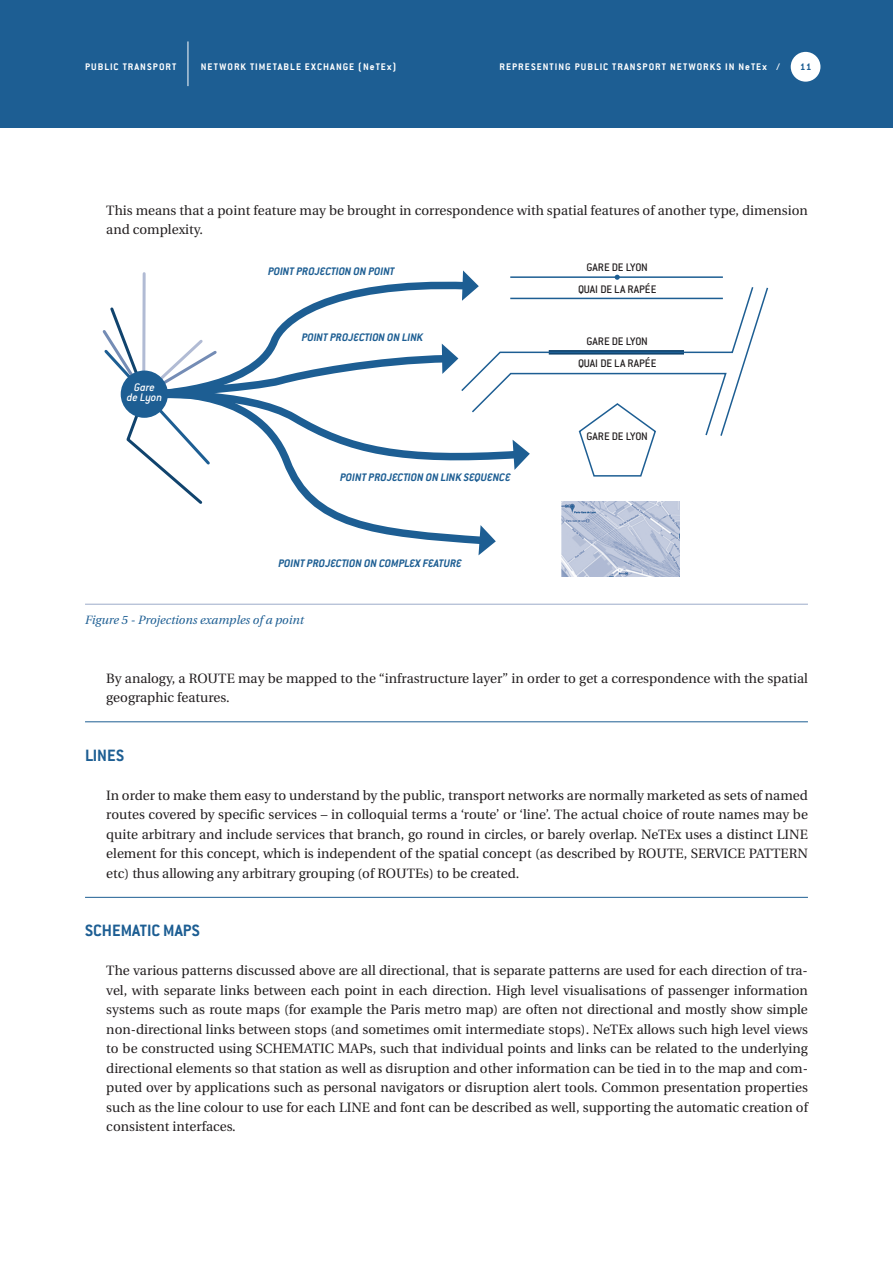
<style>
.page{position:relative;width:893px;height:1263px;background:#fff}
.page>*{position:absolute;margin:0;border:0;box-sizing:border-box;transform-origin:0 0}
.t1{font:700 18px "Conduit ITC";color:#1d5e93}
.t2{font:13.5px/19.5px "Utopia";color:#231f20}
.t3{font:italic 700 12px "Conduit ITC";color:#1d5e93}
.t4{font:500 12px/21.9px "Conduit ITC";letter-spacing:-.01em;color:#231f20;text-align:center}
.t5{font:italic 12px "Utopia";color:#1d5e93}
.t6{font:italic 500 12px/9.8px "Conduit ITC";letter-spacing:-.015em;color:#fff;text-align:center}
.t7{font:700 10.5px "Conduit ITC";letter-spacing:.1em;color:#fff}
.t8{font:700 10.5px "Conduit ITC";color:#1d5e93}
</style>
<div class="page">
<div style="left:0;top:0;width:893px;height:128px;background:#1d5e93"></div>
<div style="left:791px;top:52px;width:29px;height:30px;background:#fff;border-radius:50%"></div>
<hr style="left:188px;top:41px;width:1px;height:45px;background:#fff">
<hr style="left:85px;top:897px;width:723px;height:1px;background:#1d5e93">
<hr style="left:85px;top:721px;width:723px;height:1px;background:#1d5e93">
<hr style="left:85px;top:604px;width:723px;height:1px;background:#9cabca">
<svg style="left:315px;top:507px;width:163px;height:37px"></svg>
<svg style="left:478px;top:525px;width:18px;height:30px"></svg>
<svg style="left:102px;top:270px;width:667px;height:237px"></svg>
<img style="left:562px;top:502px;width:117px;height:75px">
<div style="left:121px;top:371px;width:47px;height:47px;background:#1d5e93;border-radius:50%"></div>
<p class="t7" style="left:85px;top:60px;width:93px">PUBLIC TRANSPORT</p>
<p class="t7" style="left:201px;top:60px;width:197px">NETWORK TIMETABLE EXCHANGE (NeTEx)</p>
<p class="t7" style="left:499px;top:60px;width:282px">REPRESENTING PUBLIC TRANSPORT NETWORKS IN NeTEx /</p>
<p class="t8" style="left:800px;top:60px;width:13px">11</p>
<p class="t2" style="left:106px;top:200px;width:703px">This means that a point feature may be brought in correspondence with spatial features of another type, dimension and complexity.</p>
<p class="t3" style="left:268px;top:264px;width:128px">POINT PROJECTION ON POINT</p>
<p class="t6" style="left:127px;top:382px;width:37px">Gare<br>de Lyon</p>
<p class="t3" style="left:302px;top:330px;width:123px">POINT PROJECTION ON LINK</p>
<p class="t3" style="left:340px;top:470px;width:172px">POINT PROJECTION ON LINK SEQUENCE</p>
<p class="t3" style="left:279px;top:556px;width:185px">POINT PROJECTION ON COMPLEX FEATURE</p>
<p class="t5" style="left:85px;top:613px;width:221px">Figure 5 - Projections examples of a point</p>
<p class="t4" style="left:578px;top:256px;width:80px">GARE DE LYON<br>QUAI DE LA RAPÉE</p>
<p class="t4" style="left:578px;top:330px;width:80px">GARE DE LYON<br>QUAI DE LA RAPÉE</p>
<p class="t4" style="left:586px;top:425px;width:63px">GARE DE LYON</p>
<p class="t2" style="left:106px;top:668px;width:703px">By analogy, a ROUTE may be mapped to the “infrastructure layer” in order to get a correspondence with the spatial geographic features.</p>
<h1 class="t1" style="left:85px;top:744px;width:40px">LINES</h1>
<p class="t2" style="left:106px;top:785px;width:703px;text-align:justify">In order to make them easy to understand by the public, transport networks are normally marketed as sets of named routes covered by specific services – in colloquial terms a ‘route’ or ‘line’. The actual choice of route names may be quite arbitrary and include services that branch, go round in circles, or barely overlap. NeTEx uses a distinct LINE element for this concept, which is independent of the spatial concept (as described by ROUTE, SERVICE PATTERN etc) thus allowing any arbitrary grouping (of ROUTEs) to be created.</p>
<h1 class="t1" style="left:85px;top:920px;width:116px">SCHEMATIC MAPS</h1>
<p class="t2" style="left:106px;top:961px;width:703px;text-align:justify">The various patterns discussed above are all directional, that is separate patterns are used for each direction of tra&shy;vel, with separate links between each point in each direction. High level visualisations of passenger information systems such as route maps (for example the Paris metro map) are often not directional and mostly show simple non-directional links between stops (and sometimes omit intermediate stops). NeTEx allows such high level views to be constructed using SCHEMATIC MAPs, such that individual points and links can be related to the underlying directional elements so that station as well as disruption and other information can be tied in to the map and com&shy;puted over by applications such as personal navigators or disruption alert tools. Common presentation properties such as the line colour to use for each LINE and font can be described as well, supporting the automatic creation of consistent interfaces.</p>
</div>
